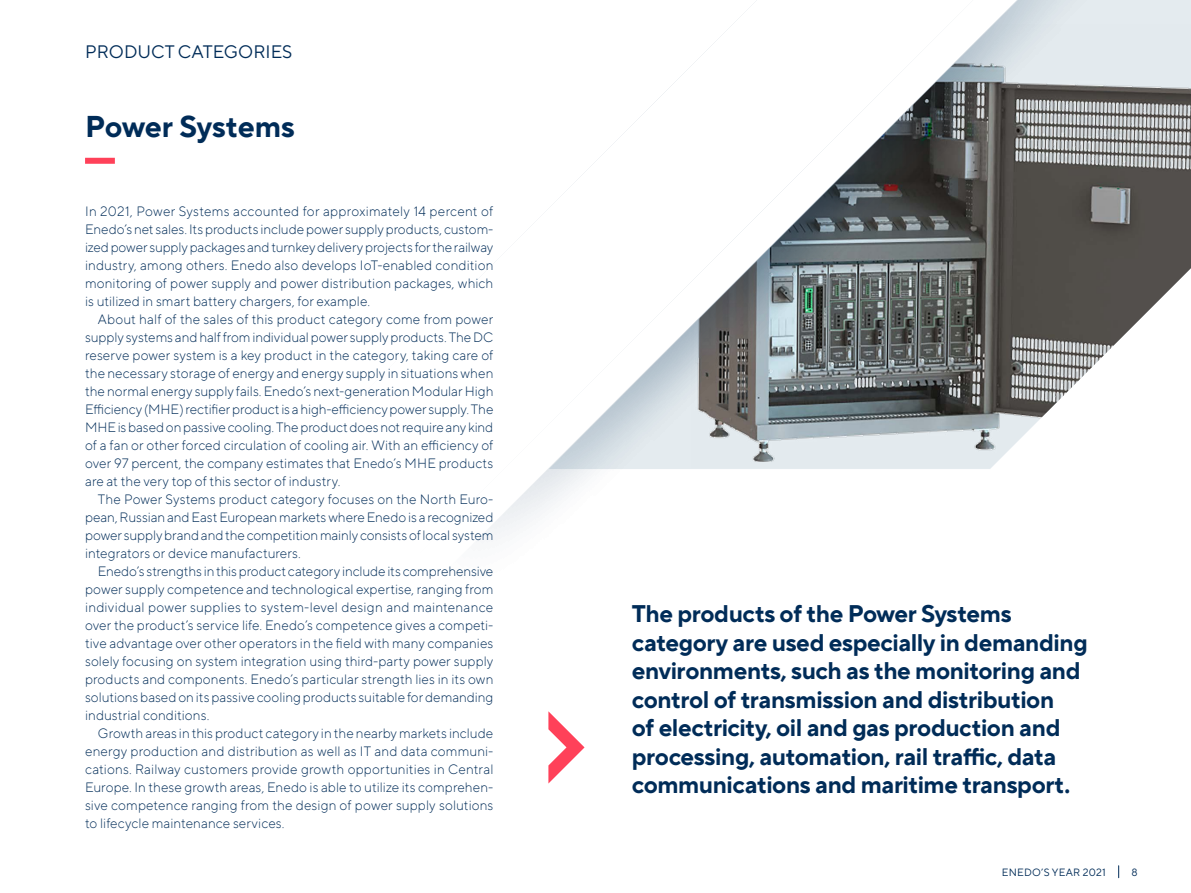
<style>
.page{position:relative;width:1191px;height:893px;background:#fff}
.page>*{position:absolute;margin:0;border:0;box-sizing:border-box;transform-origin:0 0}
.t1{font:700 30px "TT Norms Pro";letter-spacing:-.005em;color:#002c58}
.t2{font:700 24px/28.5px "TT Norms Pro";letter-spacing:-.02em;color:#002c58}
.t3{font:18px "TT Norms Pro";color:#002c58}
.t4{font:300 13.5px/18px "TT Norms Pro";letter-spacing:.005em;color:#002c58;text-align:justify}
.t5{font:10.5px "TT Norms Pro";letter-spacing:.02em;color:#002c58}
</style>
<div class="page">
<div style="left:417px;top:0;width:774px;height:707px;background:#012f56;opacity:.24"></div>
<svg style="left:417px;top:0;width:719px;height:577px"></svg>
<svg style="left:1118px;top:866px;width:1px;height:12px"></svg>
<div style="left:0;top:0;width:469px;height:360px;background:#fff"></div>
<div style="left:85px;top:158px;width:30px;height:6px;background:#ff4159"></div>
<svg style="left:548px;top:711px;width:36px;height:72px"></svg>
<h3 class="t3" style="left:85px;top:39px;width:209px">PRODUCT CATEGORIES</h3>
<h1 class="t1" style="left:85px;top:104px;width:211px">Power Systems</h1>
<p class="t4" style="left:85px;top:201px;width:410px">In 2021, Power Systems accounted for approximately 14 percent of Enedo’s net sales. Its products include power supply products, custom&shy;ized power supply packages and turnkey delivery projects for the railway industry, among others. Enedo also develops IoT-enabled condition monitoring of power supply and power distribution packages, which is utilized in smart battery chargers, for example.</p>
<p class="t4" style="left:85px;top:309px;width:410px;text-indent:13px">About half of the sales of this product category come from power supply systems and half from individual power supply products. The DC reserve power system is a key product in the category, taking care of the necessary storage of energy and energy supply in situations when the normal energy supply fails. Enedo’s next-generation Modular High Efficiency (MHE) rectifier product is a high-efficiency power supply. The MHE is based on passive cooling. The product does not require any kind of a fan or other forced circulation of cooling air. With an efficiency of over 97 percent, the company estimates that Enedo’s MHE products are at the very top of this sector of industry.</p>
<p class="t4" style="left:85px;top:489px;width:410px;text-indent:13px">The Power Systems product category focuses on the North Euro&shy;pean, Russian and East European markets where Enedo is a recognized power supply brand and the competition mainly consists of local system integrators or device manufacturers.</p>
<p class="t4" style="left:85px;top:561px;width:410px;text-indent:13px">Enedo’s strengths in this product category include its comprehensive power supply competence and technological expertise, ranging from individual power supplies to system-level design and maintenance over the product’s service life. Enedo’s competence gives a competi&shy;tive advantage over other operators in the field with many companies solely focusing on system integration using third-party power supply products and components. Enedo’s particular strength lies in its own solutions based on its passive cooling products suitable for demanding industrial conditions.</p>
<p class="t4" style="left:85px;top:723px;width:410px;text-indent:13px">Growth areas in this product category in the nearby markets include energy production and distribution as well as IT and data communi&shy;cations. Railway customers provide growth opportunities in Central Europe. In these growth areas, Enedo is able to utilize its comprehen&shy;sive competence ranging from the design of power supply solutions to lifecycle maintenance services.</p>
<p class="t2" style="left:632px;top:598px;width:457px">The products of the Power Systems category are used especially in demanding environments, such as the monitoring and control of transmission and distribution<br>of electricity, oil and gas production and processing, automation, rail traffic, data communications and maritime transport.</p>
<p class="t5" style="left:1002px;top:865px;width:106px">ENEDO’S YEAR 2021</p>
<p class="t5" style="left:1131px;top:865px;width:8px">8</p>
</div>
